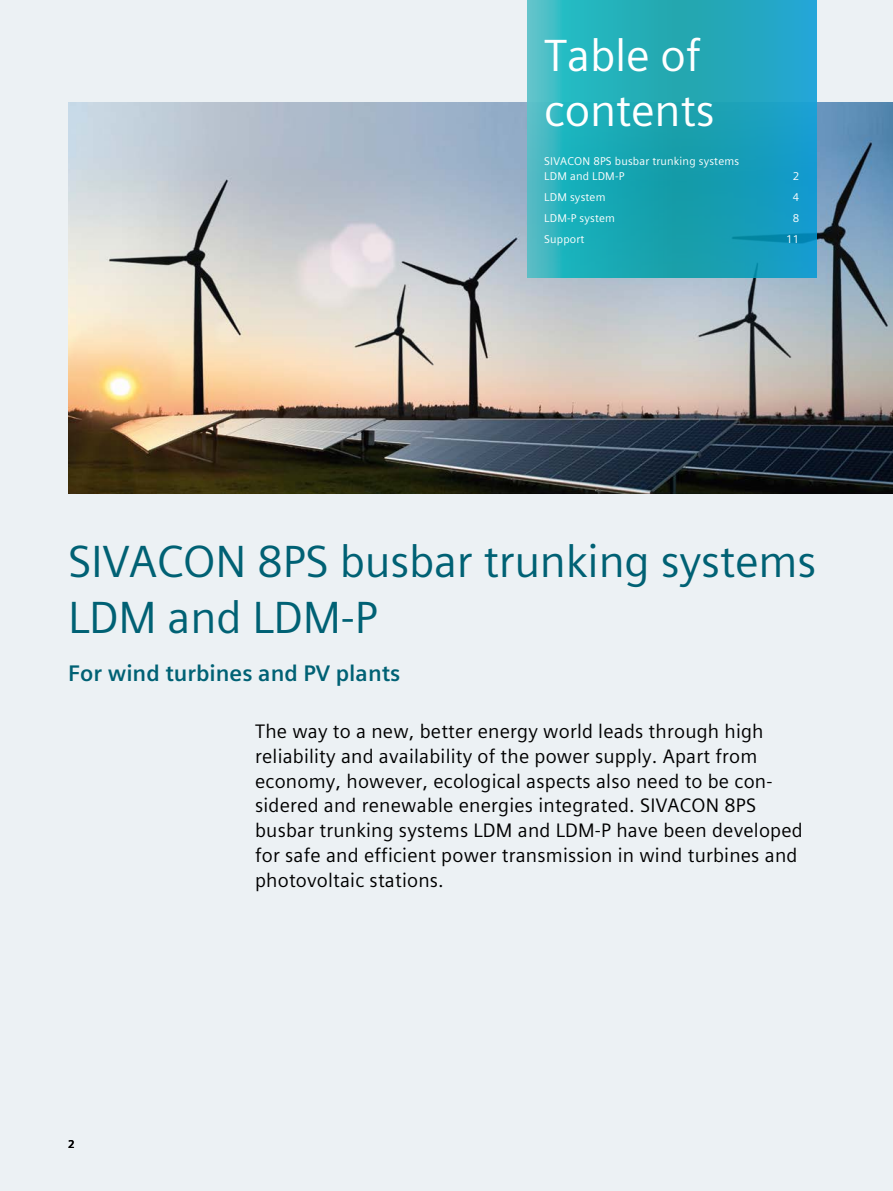
<style>
.page{position:relative;width:893px;height:1191px;background:#ecf1f4}
.page>*{position:absolute;margin:0;border:0;box-sizing:border-box;transform-origin:0 0}
.t1{font:45px/55.2px "Siemens Sans Global";letter-spacing:-.005em;color:#006174}
.t2{font:45px/55.2px "Siemens Sans Global";letter-spacing:-.005em;color:#fff}
.t3{font:700 22.5px "Siemens Sans Global";color:#006174}
.t4{font:19.5px/24.8px "Siemens Sans Global";letter-spacing:.01em;color:#000}
.t5{font:11.25px/14.7px "Siemens Sans Global";letter-spacing:.015em;color:#fff}
.t6{font:700 11.25px "Siemens Sans Global";color:#000}
</style>
<div class="page">
<img style="left:68px;top:102px;width:825px;height:391px">
<svg style="left:527px;top:0;width:289px;height:277px;background:#21a8ba"></svg>
<h1 class="t2" style="left:544px;top:28px;width:172px">Table of contents</h1>
<p class="t5" style="left:544px;top:154px;width:196px">SIVACON 8PS busbar trunking systems<br>LDM and LDM-P</p>
<p class="t5" style="left:793px;top:169px;width:8px">2</p>
<p class="t5" style="left:544px;top:190px;width:63px">LDM system</p>
<p class="t5" style="left:793px;top:190px;width:8px">4</p>
<p class="t5" style="left:544px;top:211px;width:72px">LDM-P system</p>
<p class="t5" style="left:793px;top:211px;width:8px">8</p>
<p class="t5" style="left:544px;top:232px;width:42px">Support</p>
<p class="t5" style="left:786px;top:232px;width:15px">11</p>
<h1 class="t1" style="left:68px;top:534px;width:750px">SIVACON 8PS busbar trunking systems<br>LDM and LDM-P</h1>
<p class="t3" style="left:68px;top:656px;width:334px">For wind turbines and PV plants</p>
<p class="t6" style="left:68px;top:1135px;width:8px">2</p>
<p class="t4" style="left:255px;top:719px;width:549px">The way to a new, better energy world leads through high reliability and availability of the power supply. Apart from economy, however, ecological aspects also need to be con&shy;sidered and renewable energies integrated. SIVACON 8PS busbar trunking systems LDM and LDM-P have been developed for safe and efficient power transmission in wind turbines and photovoltaic stations.</p>
</div>
